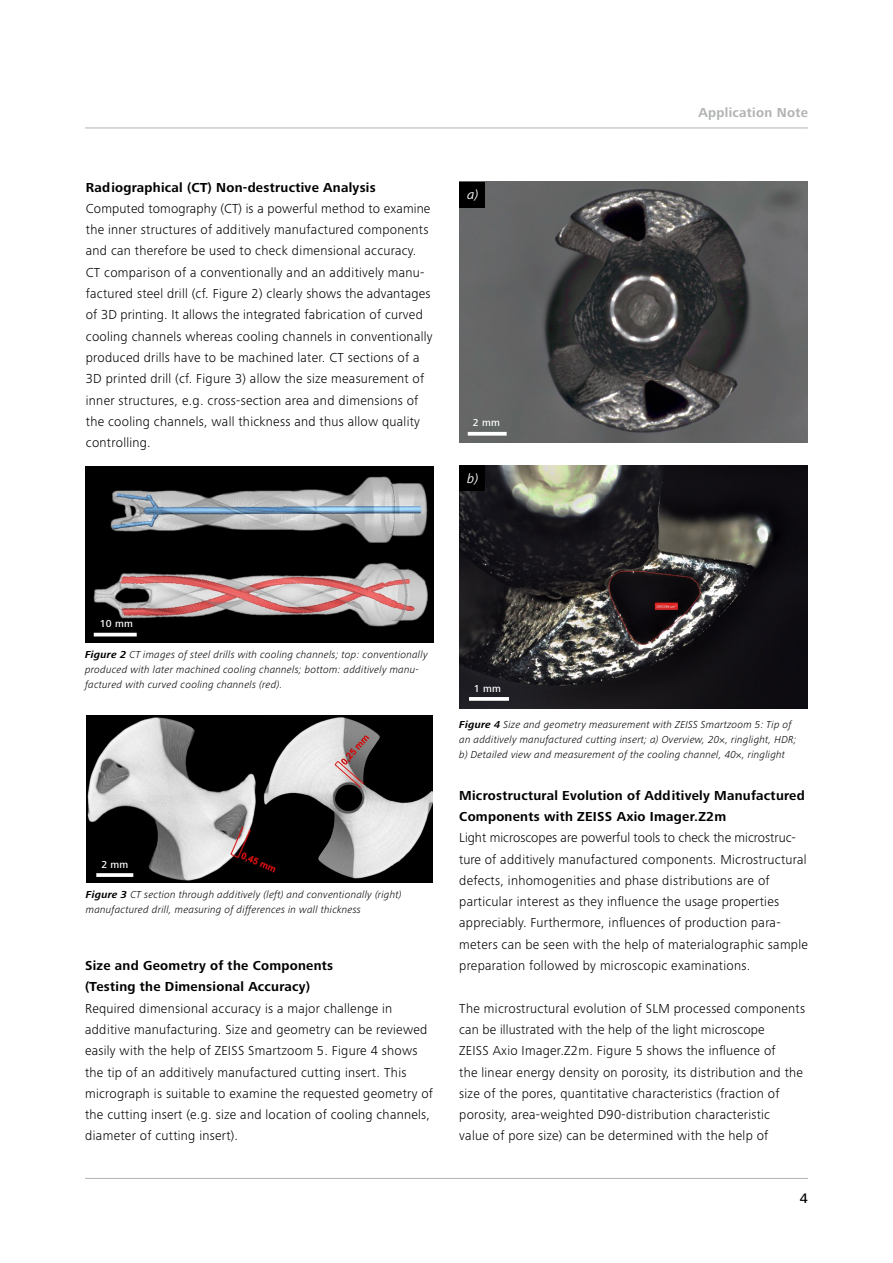
<style>
.page{position:relative;width:893px;height:1263px;background:#fff}
.page>*{position:absolute;margin:0;border:0;box-sizing:border-box;transform-origin:0 0}
.t1{font:500 14.25px "Zeiss Frutiger Next Pro";color:#000}
.copy_9_bd{font:300 13.5px/21.3px "Zeiss Frutiger Next Pro";letter-spacing:.02em;color:#000}
.copy_9_lt{font:300 13.5px/21.3px "Zeiss Frutiger Next Pro";letter-spacing:.02em;color:#000}
.copy_9_bd-2{font:700 13.5px "Zeiss Frutiger Next Pro";letter-spacing:.02em;color:#000}
.t2{font:700 13.5px "Zeiss Frutiger Next Pro";letter-spacing:.02em;color:#b1b3b4}
.caption_7_lt_it{font:italic 13.5px "Zeiss Frutiger Next Pro";color:#fff}
.caption_7_lt_it-2{font:italic 300 10.5px/15px "Zeiss Frutiger Next Pro";letter-spacing:.02em;color:#000}
.copy_9_lt-2{font:500 10.5px "Zeiss Frutiger Next Pro";letter-spacing:.02em;color:#fff}
.s1{font-weight:700}
</style>
<div class="page">
<hr style="left:85px;top:128px;width:723px;height:1px;background:#b1b3b4">
<img style="left:86px;top:466px;width:348px;height:177px">
<hr style="left:85px;top:1178px;width:723px;height:1px;background:#b1b3b4">
<img style="left:459px;top:465px;width:348px;height:243px">
<img style="left:459px;top:182px;width:348px;height:261px">
<img style="left:87px;top:715px;width:346px;height:167px">
<div style="left:459px;top:182px;width:26px;height:25px;background:#000"></div>
<div style="left:459px;top:465px;width:26px;height:26px;background:#000"></div>
<svg style="left:468px;top:432px;width:39px;height:4px"></svg>
<hr style="left:94px;top:633px;width:43px;height:3px;background:#fff">
<svg style="left:469px;top:697px;width:40px;height:4px"></svg>
<svg style="left:96px;top:873px;width:37px;height:4px"></svg>
<p class="copy_9_bd" style="left:86px;top:176px;width:348px"><span class="s1">Radiographical (CT) Non-destructive Analysis </span>Computed tomography (CT) is a powerful method to examine the inner structures of additively manufactured components and can therefore be used to check dimensional accuracy.<br>CT comparison of a conventionally and an additively manu&shy;factured steel drill (cf. Figure 2) clearly shows the advantages of 3D printing. It allows the integrated fabrication of curved cooling channels whereas cooling channels in conventionally produced drills have to be machined later. CT sections of a 3D printed drill (cf. Figure 3) allow the size measurement of inner structures, e.g. cross-section area and dimensions of the cooling channels, wall thickness and thus allow quality controlling.</p>
<p class="caption_7_lt_it" style="left:467px;top:187px;width:13px">a)</p>
<p class="copy_9_lt-2" style="left:473px;top:416px;width:28px">2 mm</p>
<p class="caption_7_lt_it" style="left:467px;top:470px;width:13px">b)</p>
<p class="t2" style="left:699px;top:105px;width:111px">Application Note</p>
<p class="copy_9_lt-2" style="left:100px;top:618px;width:35px">10 mm</p>
<p class="caption_7_lt_it-2" style="left:85px;top:647px;width:344px"><span class="s1">Figure 2</span> CT images of steel drills with cooling channels; top: conventionally produced with later machined cooling channels; bottom: additively manu&shy;factured with curved cooling channels (red).</p>
<p class="copy_9_lt-2" style="left:101px;top:858px;width:28px">2 mm</p>
<p class="caption_7_lt_it-2" style="left:86px;top:887px;width:317px"><span class="s1">Figure 3</span> CT section through additively (left) and conventionally (right) manufactured drill, measuring of differences in wall thickness</p>
<p class="copy_9_bd-2" style="left:85px;top:958px;width:250px">Size and Geometry of the Components</p>
<p class="copy_9_bd-2" style="left:85px;top:979px;width:226px">(Testing the Dimensional Accuracy)</p>
<p class="copy_9_lt" style="left:85px;top:997px;width:349px">Required dimensional accuracy is a major challenge in additive manufacturing. Size and geometry can be reviewed easily with the help of ZEISS Smartzoom 5. Figure 4 shows the tip of an additively manufactured cutting insert. This micrograph is suitable to examine the requested geometry of the cutting insert (e.g. size and location of cooling channels, diameter of cutting insert).</p>
<p class="copy_9_lt-2" style="left:474px;top:682px;width:28px">1 mm</p>
<p class="caption_7_lt_it-2" style="left:459px;top:717px;width:339px"><span class="s1">Figure 4</span> Size and geometry measurement with ZEISS Smartzoom 5: Tip of an additively manufactured cutting insert; a) Overview, 20×, ringlight, HDR; b) Detailed view and measurement of the cooling channel, 40×, ringlight</p>
<p class="copy_9_bd" style="left:459px;top:784px;width:350px"><span class="s1">Microstructural Evolution of Additively Manufactured Components with ZEISS Axio Imager.Z2m<br></span>Light microscopes are powerful tools to check the microstruc&shy;ture of additively manufactured components. Microstructural defects, inhomogenities and phase distributions are of particular interest as they influence the usage properties appreciably. Furthermore, influences of production para&shy;meters can be seen with the help of materialographic sample preparation followed by microscopic examinations.</p>
<p class="copy_9_lt" style="left:459px;top:997px;width:347px">The microstructural evolution of SLM processed components can be illustrated with the help of the light microscope<br>ZEISS Axio Imager.Z2m. Figure 5 shows the influence of<br>the linear energy density on porosity, its distribution and the size of the pores, quantitative characteristics (fraction of porosity, area-weighted D90-distribution characteristic<br>value of pore size) can be determined with the help of</p>
<p class="t1" style="left:800px;top:1190px;width:10px">4</p>
</div>
